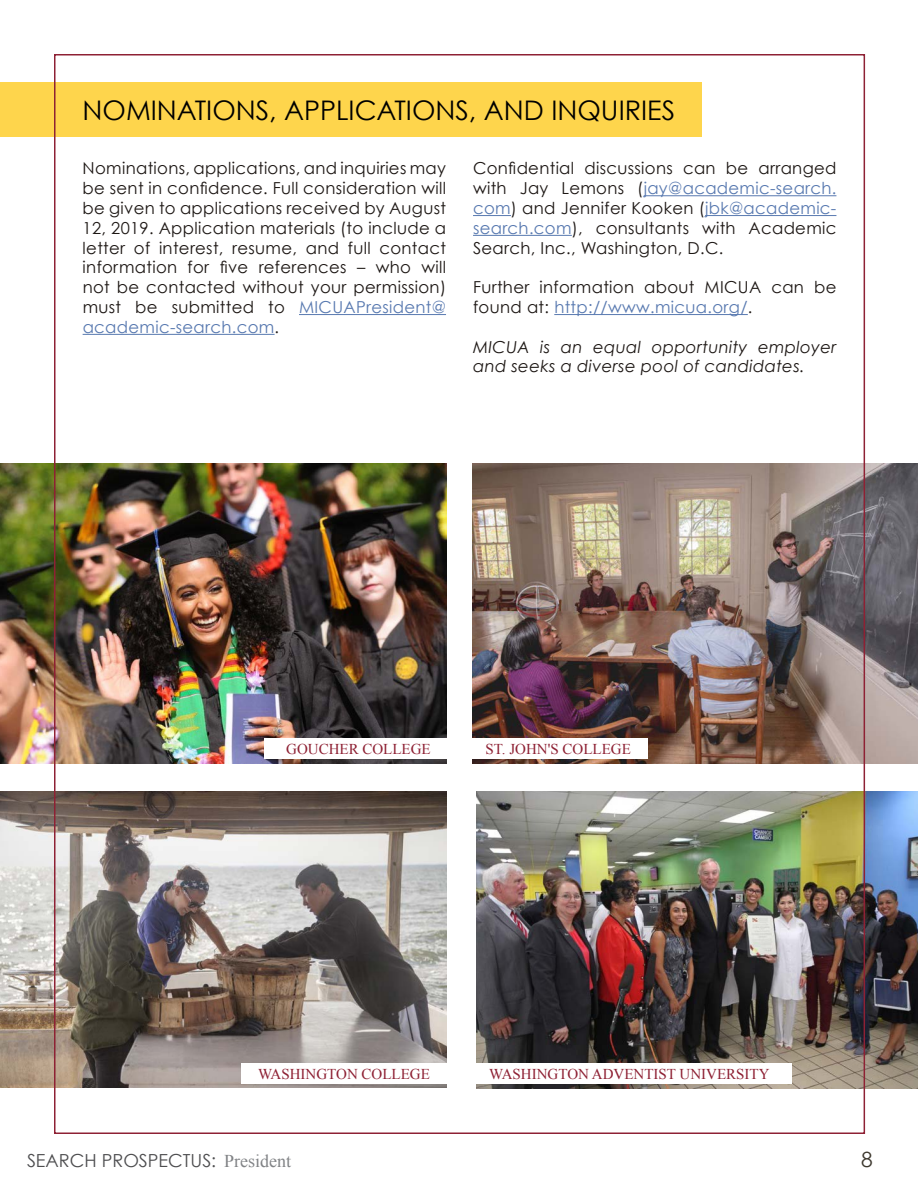
<style>
.page{position:relative;width:918px;height:1188px;background:#fff}
.page>*{position:absolute;margin:0;border:0;box-sizing:border-box;transform-origin:0 0}
.t1{font:27px "Century Gothic";color:#000}
.t2{font:21px "Century Gothic";color:#3d382e}
.t3{font:18px "Century Gothic";color:#4d4d4f}
.t4{font:16.5px/19.8px "Century Gothic";letter-spacing:.02em;color:#1d1714;text-align:justify}
.t5{font:italic 16.5px/19.8px "Century Gothic";letter-spacing:.02em;color:#1d1714}
.t6{font:15px "Times New Roman";color:#8e2134}
.s1{color:#5879b0}
.s2{font-family:"Times New Roman";color:#818386}
</style>
<div class="page">
<img style="left:477px;top:791px;width:441px;height:297px">
<div style="left:473px;top:1064px;width:319px;height:20px;background:#fff"></div>
<img style="left:1px;top:791px;width:445px;height:297px">
<div style="left:241px;top:1064px;width:207px;height:20px;background:#fff"></div>
<img style="left:0;top:464px;width:446px;height:299px">
<div style="left:264px;top:738px;width:183px;height:20px;background:#fff"></div>
<img style="left:473px;top:464px;width:445px;height:299px">
<div style="left:473px;top:738px;width:175px;height:20px;background:#fff"></div>
<div style="left:0;top:82px;width:702px;height:55px;background:#fed54c"></div>
<hr style="left:299px;top:314px;width:147px;height:1px;background:#5879b0">
<hr style="left:83px;top:334px;width:192px;height:1px;background:#5879b0">
<hr style="left:644px;top:195px;width:192px;height:1px;background:#5879b0">
<hr style="left:473px;top:215px;width:38px;height:1px;background:#5879b0">
<hr style="left:705px;top:215px;width:131px;height:1px;background:#5879b0">
<hr style="left:473px;top:235px;width:99px;height:1px;background:#5879b0">
<hr style="left:554px;top:314px;width:194px;height:1px;background:#5879b0">
<h1 class="t1" style="left:83px;top:93px;width:594px">NOMINATIONS, APPLICATIONS, AND INQUIRIES</h1>
<p class="t4" style="left:83px;top:158px;width:365px">Nominations, applications, and inquiries may be sent in confidence. Full consideration will be given to applications received by August 12, 2019. Application materials (to include a letter of interest, resume, and full contact information for five references – who will not be contacted without your permission) must be submitted to <span class="s1">MICUAPresident@ academic-search.com</span>.</p>
<p class="t4" style="left:473px;top:158px;width:365px">Confidential discussions can be arranged with Jay Lemons (<span class="s1">jay@academic-search. com</span>) and Jennifer Kooken (<span class="s1">jbk@academic&shy;search.com</span>), consultants with Academic Search, Inc., Washington, D.C.</p>
<p class="t4" style="left:473px;top:277px;width:365px">Further information about MICUA can be found at: <span class="s1">http://www.micua.org/</span>.</p>
<p class="t5" style="left:473px;top:336px;width:365px">MICUA is an equal opportunity employer and seeks a diverse pool of candidates.</p>
<p class="t6" style="left:286px;top:739px;width:146px">GOUCHER COLLEGE</p>
<p class="t6" style="left:486px;top:739px;width:147px">ST. JOHN'S COLLEGE</p>
<p class="t6" style="left:258px;top:1064px;width:173px">WASHINGTON COLLEGE</p>
<p class="t6" style="left:489px;top:1064px;width:282px">WASHINGTON ADVENTIST UNIVERSITY</p>
<p class="t3" style="left:27px;top:1150px;width:266px">SEARCH PROSPECTUS: <span class="s2">President</span></p>
<p class="t2" style="left:861px;top:1147px;width:13px">8</p>
</div>
